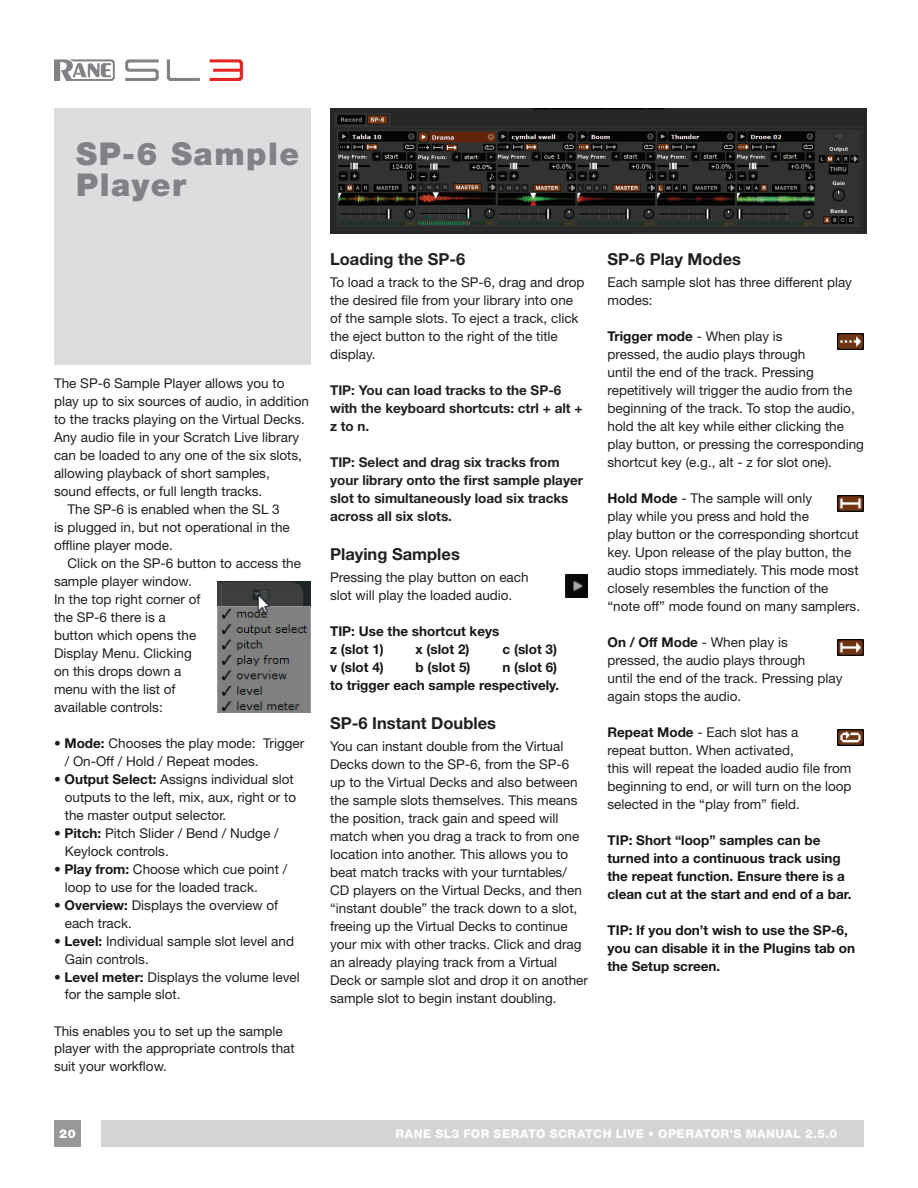
<style>
.page{position:relative;width:918px;height:1188px;background:#fff}
.page>*{position:absolute;margin:0;border:0;box-sizing:border-box;transform-origin:0 0}
.t1{font:900 31.5px/31.5px "Helvetica Neue LT Std";letter-spacing:.045em;color:#808285}
.t2{font:700 16.5px "Helvetica Neue LT Std";color:#231f20}
.t3{font:13.5px/18px "Helvetica Neue LT Std";color:#231f20}
.t4{font:700 13.5px/18px "Helvetica Neue LT Std";color:#181717}
.t5{font:700 13.5px/18px "Helvetica Neue LT Std";color:#231f20}
.t6{font:800 12px "Helvetica Neue LT Std";letter-spacing:.04em;color:#fff}
.t7{font:900 12px "Helvetica Neue LT Std";color:#fff}
.s1{font-weight:700;color:#181717}
</style>
<div class="page">
<div style="left:101px;top:1120px;width:763px;height:28px;background:#d3d4d4"></div>
<div style="left:54px;top:1120px;width:27px;height:28px;background:#979898"></div>
<svg style="left:125px;top:59px;width:34px;height:22px"></svg>
<svg style="left:167px;top:59px;width:33px;height:22px"></svg>
<svg style="left:54px;top:59px;width:61px;height:22px"></svg>
<svg style="left:210px;top:59px;width:33px;height:22px"></svg>
<div style="left:54px;top:108px;width:256px;height:256px;background:#dcdddf"></div>
<img style="left:217px;top:581px;width:93px;height:132px">
<img style="left:330px;top:108px;width:537px;height:125px">
<img style="left:565px;top:575px;width:23px;height:22px">
<img style="left:837px;top:334px;width:27px;height:15px">
<img style="left:837px;top:496px;width:27px;height:15px">
<img style="left:837px;top:640px;width:27px;height:15px">
<img style="left:837px;top:730px;width:27px;height:15px">
<h1 class="t1" style="left:76px;top:137px;width:225px">SP-6 Sample<br>Player</h1>
<p class="t3" style="left:54px;top:374px;width:232px">The SP-6 Sample Player allows you to</p>
<p class="t3" style="left:54px;top:392px;width:257px">play up to six sources of audio, in addition</p>
<p class="t3" style="left:54px;top:410px;width:253px">to the tracks playing on the Virtual Decks.</p>
<p class="t3" style="left:54px;top:428px;width:247px">Any audio file in your Scratch Live library</p>
<p class="t3" style="left:54px;top:446px;width:250px">can be loaded to any one of the six slots,</p>
<p class="t3" style="left:54px;top:464px;width:217px">allowing playback of short samples,</p>
<p class="t3" style="left:54px;top:482px;width:210px">sound effects, or full length tracks.</p>
<p class="t3" style="left:68px;top:500px;width:214px">The SP-6 is enabled when the SL 3</p>
<p class="t3" style="left:54px;top:518px;width:237px">is plugged in, but not operational in the</p>
<p class="t3" style="left:54px;top:536px;width:120px">offline player mode.</p>
<p class="t3" style="left:68px;top:554px;width:235px">Click on the SP-6 button to access the</p>
<p class="t3" style="left:54px;top:572px;width:139px">sample player window.</p>
<p class="t3" style="left:54px;top:590px;width:148px">In the top right corner of</p>
<p class="t3" style="left:54px;top:608px;width:113px">the SP-6 there is a</p>
<p class="t3" style="left:54px;top:626px;width:144px">button which opens the</p>
<p class="t3" style="left:54px;top:644px;width:139px">Display Menu. Clicking</p>
<p class="t3" style="left:54px;top:662px;width:129px">on this drops down a</p>
<p class="t3" style="left:54px;top:680px;width:123px">menu with the list of</p>
<p class="t3" style="left:54px;top:698px;width:110px">available controls:</p>
<p class="t3" style="left:65px;top:734px;width:241px;text-indent:-11px">• <span class="s1">Mode:</span> Chooses the play mode: Trigger / On-Off / Hold / Repeat modes.</p>
<p class="t3" style="left:65px;top:770px;width:233px;text-indent:-11px">• <span class="s1">Output Select:</span> Assigns individual slot outputs to the left, mix, aux, right or to the master output selector.</p>
<p class="t3" style="left:65px;top:824px;width:215px;text-indent:-11px">• <span class="s1">Pitch:</span> Pitch Slider / Bend / Nudge /<br>Keylock controls.</p>
<p class="t3" style="left:65px;top:860px;width:224px;text-indent:-11px">• <span class="s1">Play from:</span> Choose which cue point / loop to use for the loaded track.</p>
<p class="t3" style="left:65px;top:896px;width:215px;text-indent:-11px">• <span class="s1">Overview:</span> Displays the overview of each track.</p>
<p class="t3" style="left:65px;top:932px;width:231px;text-indent:-11px">• <span class="s1">Level:</span> Individual sample slot level and<br>Gain controls.</p>
<p class="t3" style="left:65px;top:968px;width:236px;text-indent:-11px">• <span class="s1">Level meter:</span> Displays the volume level for the sample slot.</p>
<p class="t3" style="left:54px;top:1022px;width:242px">This enables you to set up the sample player with the appropriate controls that suit your workflow.</p>
<p class="t2" style="left:330px;top:249px;width:137px">Loading the SP-6</p>
<p class="t3" style="left:330px;top:273px;width:256px">To load a track to the SP-6, drag and drop the desired file from your library into one of the sample slots. To eject a track, click the eject button to the right of the title display.</p>
<p class="t5" style="left:330px;top:381px;width:254px">TIP: You can load tracks to the SP-6 with the keyboard shortcuts: ctrl + alt + z to n.</p>
<p class="t5" style="left:330px;top:453px;width:254px">TIP: Select and drag six tracks from your library onto the first sample player slot to simultaneously load six tracks across all six slots.</p>
<p class="t2" style="left:330px;top:544px;width:131px">Playing Samples</p>
<p class="t3" style="left:330px;top:568px;width:200px">Pressing the play button on each slot will play the loaded audio.</p>
<p class="t4" style="left:330px;top:622px;width:171px">TIP: Use the shortcut keys z (slot 1)</p>
<p class="t4" style="left:416px;top:640px;width:55px">x (slot 2)</p>
<p class="t4" style="left:503px;top:640px;width:56px">c (slot 3)</p>
<p class="t4" style="left:330px;top:658px;width:231px;text-align:right">n (slot 6)<br>to trigger each sample respectively.</p>
<p class="t2" style="left:330px;top:713px;width:167px">SP-6 Instant Doubles</p>
<p class="t3" style="left:330px;top:737px;width:259px">You can instant double from the Virtual Decks down to the SP-6, from the SP-6 up to the Virtual Decks and also between the sample slots themselves. This means the position, track gain and speed will match when you drag a track to from one location into another. This allows you to beat match tracks with your turntables/ CD players on the Virtual Decks, and then “instant double” the track down to a slot, freeing up the Virtual Decks to continue your mix with other tracks. Click and drag an already playing track from a Virtual Deck or sample slot and drop it on another sample slot to begin instant doubling.</p>
<p class="t4" style="left:330px;top:658px;width:55px">v (slot 4)</p>
<p class="t4" style="left:416px;top:658px;width:56px">b (slot 5)</p>
<p class="t2" style="left:608px;top:248px;width:135px">SP-6 Play Modes</p>
<p class="t3" style="left:608px;top:273px;width:246px">Each sample slot has three different play modes:</p>
<p class="t3" style="left:608px;top:327px;width:258px"><span class="s1">Trigger mode</span> - When play is<br>pressed, the audio plays through<br>until the end of the track. Pressing repetitively will trigger the audio from the beginning of the track. To stop the audio, hold the alt key while either clicking the play button, or pressing the corresponding shortcut key (e.g., alt - z for slot one).</p>
<p class="t3" style="left:608px;top:489px;width:254px"><span class="s1">Hold Mode</span> - The sample will only<br>play while you press and hold the<br>play button or the corresponding shortcut key. Upon release of the play button, the audio stops immediately. This mode most closely resembles the function of the “note off” mode found on many samplers.</p>
<p class="t3" style="left:608px;top:633px;width:237px"><span class="s1">On / Off Mode</span> - When play is pressed, the audio plays through<br>until the end of the track. Pressing play again stops the audio.</p>
<p class="t3" style="left:608px;top:723px;width:246px"><span class="s1">Repeat Mode</span> - Each slot has a<br>repeat button. When activated,<br>this will repeat the loaded audio file from beginning to end, or will turn on the loop selected in the “play from” field.</p>
<p class="t4" style="left:608px;top:831px;width:246px">TIP: Short “loop” samples can be turned into a continuous track using the repeat function. Ensure there is a clean cut at the start and end of a bar.</p>
<p class="t4" style="left:608px;top:921px;width:249px">TIP: If you don’t wish to use the SP-6, you can disable it in the Plugins tab on the Setup screen.</p>
<p class="t7" style="left:59px;top:1127px;width:18px">20</p>
<p class="t6" style="left:395px;top:1127px;width:443px">RANE SL3 FOR SERATO SCRATCH LIVE • OPERATOR’S MANUAL 2.5.0</p>
</div>
